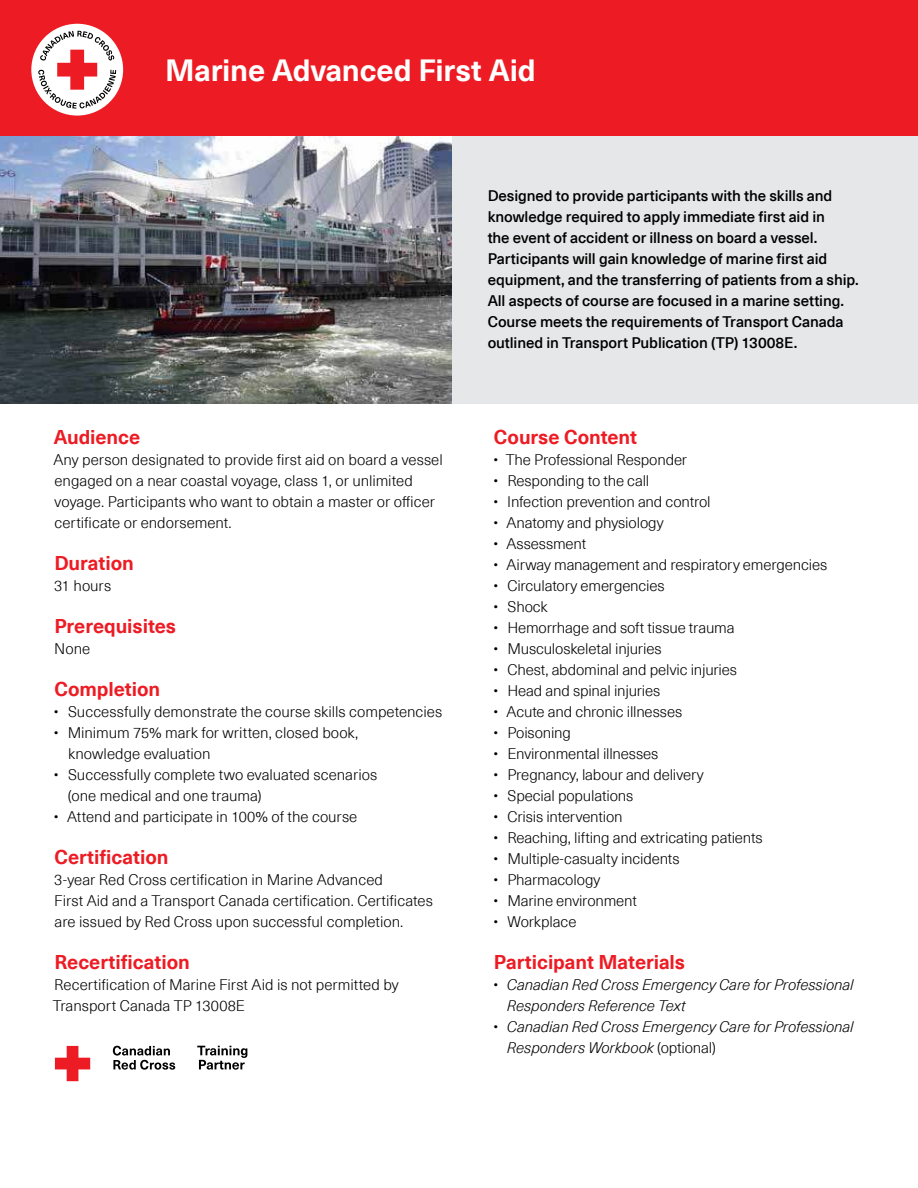
<style>
.page{position:relative;width:918px;height:1188px;background:#fff}
.page>*{position:absolute;margin:0;border:0;box-sizing:border-box;transform-origin:0 0}
.t1{font:700 30px "Neue Haas Unica Pro";letter-spacing:-.005em;color:#fff}
.t2{font:700 19.5px "Neue Haas Unica Pro";letter-spacing:-.005em;color:#ed1c24}
.t3{font:300 15px/21px "Neue Haas Unica Pro";letter-spacing:-.005em;color:#000}
.t4{font:500 15px/21px "Neue Haas Unica Pro";letter-spacing:-.005em;color:#000}
.t5{font:italic 300 15px/21px "Neue Haas Unica Pro";letter-spacing:-.005em;color:#000}
.s1{font-style:normal}
</style>
<div class="page">
<div style="left:0;top:0;width:918px;height:136px;background:#ed1c24"></div>
<div style="left:31px;top:24px;width:92px;height:92px;background:#fff;border-radius:50%"></div>
<svg style="left:38px;top:31px;width:78px;height:78px"></svg>
<img style="left:0;top:136px;width:452px;height:268px">
<div style="left:452px;top:136px;width:466px;height:268px;background:#e6e7e8"></div>
<svg style="left:113px;top:1046px;width:62px;height:24px"></svg>
<svg style="left:55px;top:1046px;width:35px;height:35px"></svg>
<svg style="left:197px;top:1046px;width:50px;height:24px"></svg>
<h1 class="t1" style="left:165px;top:58px;width:372px">Marine Advanced First Aid</h1>
<h2 class="t2" style="left:54px;top:429px;width:88px">Audience</h2>
<p class="t3" style="left:54px;top:449px;width:391px">Any person designated to provide first aid on board a vessel engaged on a near coastal voyage, class 1, or unlimited voyage. Participants who want to obtain a master or officer certificate or endorsement.</p>
<h2 class="t2" style="left:54px;top:555px;width:81px">Duration</h2>
<p class="t3" style="left:54px;top:575px;width:58px">31 hours</p>
<h2 class="t2" style="left:54px;top:618px;width:123px">Prerequisites</h2>
<p class="t3" style="left:54px;top:639px;width:37px">None</p>
<h2 class="t2" style="left:54px;top:681px;width:107px">Completion</h2>
<p class="t3" style="left:54px;top:702px;width:390px">• Successfully demonstrate the course skills competencies</p>
<p class="t3" style="left:68px;top:723px;width:292px;text-indent:-14px">• Minimum 75% mark for written, closed book, knowledge evaluation</p>
<p class="t3" style="left:68px;top:765px;width:311px;text-indent:-14px">• Successfully complete two evaluated scenarios (one medical and one trauma)</p>
<p class="t3" style="left:54px;top:807px;width:305px">• Attend and participate in 100% of the course</p>
<h2 class="t2" style="left:54px;top:845px;width:116px">Certification</h2>
<p class="t3" style="left:54px;top:869px;width:380px">3-year Red Cross certification in Marine Advanced<br>First Aid and a Transport Canada certification. Certificates are issued by Red Cross upon successful completion.</p>
<h2 class="t2" style="left:54px;top:950px;width:137px">Recertification</h2>
<p class="t3" style="left:53px;top:974px;width:347px">Recertification of Marine First Aid is not permitted by<br>Transport Canada TP 13008E</p>
<p class="t4" style="left:488px;top:186px;width:373px">Designed to provide participants with the skills and knowledge required to apply immediate first aid in<br>the event of accident or illness on board a vessel.<br>Participants will gain knowledge of marine first aid equipment, and the transferring of patients from a ship.<br>All aspects of course are focused in a marine setting.<br>Course meets the requirements of Transport Canada outlined in Transport Publication (TP) 13008E.</p>
<h2 class="t2" style="left:494px;top:429px;width:145px">Course Content</h2>
<p class="t3" style="left:494px;top:450px;width:195px">• The Professional Responder</p>
<p class="t3" style="left:494px;top:471px;width:157px">• Responding to the call</p>
<p class="t3" style="left:494px;top:492px;width:219px">• Infection prevention and control</p>
<p class="t3" style="left:494px;top:513px;width:172px">• Anatomy and physiology</p>
<p class="t3" style="left:494px;top:534px;width:94px">• Assessment</p>
<p class="t3" style="left:494px;top:555px;width:335px">• Airway management and respiratory emergencies</p>
<p class="t3" style="left:494px;top:576px;width:173px">• Circulatory emergencies</p>
<p class="t3" style="left:494px;top:597px;width:56px">• Shock</p>
<p class="t3" style="left:494px;top:618px;width:243px">• Hemorrhage and soft tissue trauma</p>
<p class="t3" style="left:494px;top:639px;width:170px">• Musculoskeletal injuries</p>
<p class="t3" style="left:494px;top:660px;width:245px">• Chest, abdominal and pelvic injuries</p>
<p class="t3" style="left:494px;top:681px;width:168px">• Head and spinal injuries</p>
<p class="t3" style="left:494px;top:702px;width:190px">• Acute and chronic illnesses</p>
<p class="t3" style="left:494px;top:723px;width:79px">• Poisoning</p>
<p class="t3" style="left:494px;top:744px;width:166px">• Environmental illnesses</p>
<p class="t3" style="left:494px;top:765px;width:212px">• Pregnancy, labour and delivery</p>
<p class="t3" style="left:494px;top:786px;width:141px">• Special populations</p>
<p class="t3" style="left:494px;top:807px;width:131px">• Crisis intervention</p>
<p class="t3" style="left:494px;top:828px;width:271px">• Reaching, lifting and extricating patients</p>
<p class="t3" style="left:494px;top:849px;width:188px">• Multiple-casualty incidents</p>
<p class="t3" style="left:494px;top:870px;width:108px">• Pharmacology</p>
<p class="t3" style="left:494px;top:891px;width:145px">• Marine environment</p>
<p class="t3" style="left:494px;top:912px;width:84px">• Workplace</p>
<h2 class="t2" style="left:494px;top:954px;width:193px">Participant Materials</h2>
<p class="t5" style="left:507px;top:975px;width:348px;text-indent:-13px">• Canadian Red Cross Emergency Care for Professional<br>Responders Reference Text</p>
<p class="t5" style="left:507px;top:1017px;width:348px;text-indent:-13px">• Canadian Red Cross Emergency Care for Professional<br>Responders Workbook <span class="s1">(optional)</span></p>
</div>
